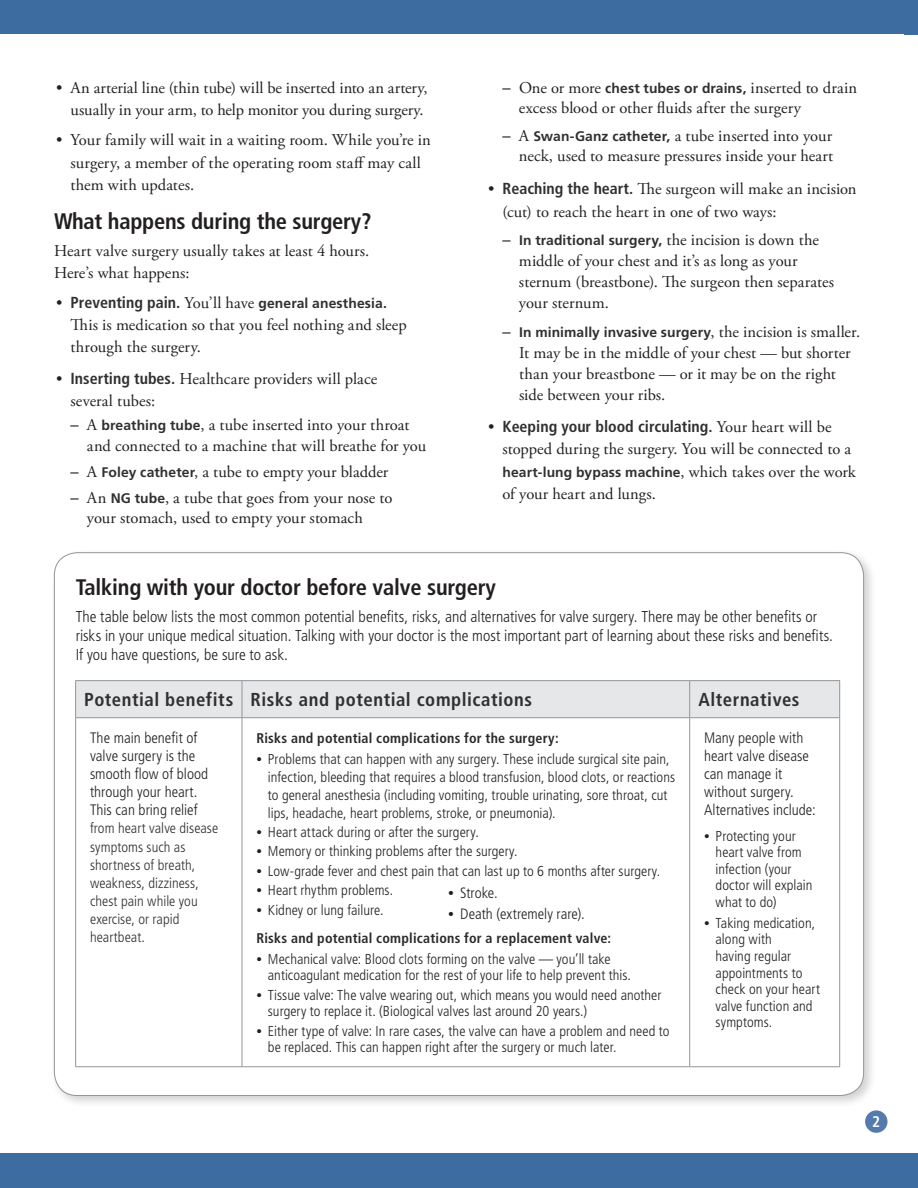
<style>
.page{position:relative;width:918px;height:1188px;background:#fff}
.page>*{position:absolute;margin:0;border:0;box-sizing:border-box;transform-origin:0 0}
.t1{font:700 condensed 22.5px "Frutiger LT Std";letter-spacing:-.01em;color:#231f20}
.t2{font:700 condensed 18.75px "Frutiger LT Std";letter-spacing:.03em;color:#312f30}
.t3{font:16.5px/22.5px "Adobe Garamond Pro";letter-spacing:.005em;color:#231f20}
.t4{font:700 condensed 15.9px "Frutiger LT Std";color:#312f30}
.t5{font:300 condensed 15.75px/18.8px "Frutiger LT Std";color:#231f20}
.t6{font:700 condensed 15.45px "Frutiger LT Std";color:#fff}
.t7{font:300 condensed 15.15px/18px "Frutiger LT Std";color:#231f20}
.t8{font:300 condensed 15px "Frutiger LT Std";color:#231f20}
.t9{font:300 condensed 14.4px/16.5px "Frutiger LT Std";letter-spacing:.005em;color:#231f20}
.t10{font:300 condensed 14.4px/18px "Frutiger LT Std";letter-spacing:.005em;color:#312f30}
.t11{font:700 condensed 14.1px "Frutiger LT Std";letter-spacing:.015em;color:#2b292a}
.t12{font:700 13.8px "Frutiger LT Std";letter-spacing:.01em;color:#312f30}
.s1{font-family:"Adobe Garamond Pro";font-weight:400;font-size:16.5px;color:#231f20}
.s2{font-stretch:condensed;font-size:15.9px}
.s3{font-family:"Frutiger LT Std";font-weight:700;font-stretch:condensed;font-size:15.9px;color:#312f30}
.s4{font-family:"Sabon"}
.s5{font-family:"Frutiger LT Std";font-weight:700;font-size:13.8px;color:#312f30}
.s6{font-family:"Sabon";font-weight:400;font-size:16.5px;color:#231f20}
.s7{font-family:"Adobe Garamond Pro";font-weight:400;font-stretch:normal;font-size:16.5px;color:#231f20}
.s8{font-family:"Adobe Garamond Pro";font-weight:400;font-stretch:normal}
</style>
<div class="page">
<div style="left:0;top:1154px;width:918px;height:34px;background:#3d6ca1"></div>
<div style="left:865px;top:1110px;width:23px;height:23px;background:#567aac;border-radius:50%"></div>
<div style="left:0;top:0;width:918px;height:34px;background:#3d6ca1"></div>
<div style="left:50px;top:548px;width:826px;height:560px;background:#231f20;opacity:.2"></div>
<div style="left:54px;top:553px;width:810px;height:543px;background:#fff;border-radius:23px"></div>
<div style="left:76px;top:681px;width:763px;height:36px;background:#e6e7e9"></div>
<hr style="left:75px;top:718px;width:1px;height:348px;background:#939598">
<hr style="left:242px;top:718px;width:1px;height:348px;background:#939598">
<hr style="left:689px;top:718px;width:1px;height:348px;background:#939598">
<hr style="left:839px;top:718px;width:1px;height:348px;background:#939598">
<hr style="left:75px;top:1066px;width:167px;height:1px;background:#939598">
<hr style="left:242px;top:1066px;width:448px;height:1px;background:#939598">
<hr style="left:690px;top:1066px;width:150px;height:1px;background:#939598">
<hr style="left:75px;top:680px;width:167px;height:1px;background:#939598">
<hr style="left:75px;top:681px;width:1px;height:36px;background:#939598">
<hr style="left:242px;top:680px;width:448px;height:1px;background:#939598">
<hr style="left:242px;top:681px;width:1px;height:36px;background:#939598">
<hr style="left:690px;top:680px;width:150px;height:1px;background:#939598">
<hr style="left:689px;top:681px;width:1px;height:36px;background:#939598">
<hr style="left:839px;top:681px;width:1px;height:36px;background:#939598">
<hr style="left:75px;top:717px;width:167px;height:1px;background:#939598">
<hr style="left:242px;top:717px;width:448px;height:1px;background:#939598">
<hr style="left:690px;top:717px;width:150px;height:1px;background:#939598">
<p class="t3" style="left:56px;top:77px;width:373px;text-align:right">• An arterial line (thin tube) will be inserted into an artery, usually in your arm, to help monitor you during surgery.</p>
<p class="t3" style="left:71px;top:130px;width:362px;text-indent:-14px">• Your family will wait in a waiting room. While you’re in surgery, a member of the operating room staff may call them with updates.</p>
<h1 class="t1" style="left:54px;top:208px;width:319px">What happens during the surgery?</h1>
<p class="t3" style="left:54px;top:240px;width:317px">Heart valve surgery usually takes at least 4 hours.<br>Here’s what happens:</p>
<p class="t12" style="left:56px;top:295px;width:332px"><span class="s1">•</span> <span class="s2">Preventing pain.</span> <span class="s1">You’ll have</span> general anesthesia.</p>
<p class="t3" style="left:70px;top:314px;width:338px">This is medication so that you feel nothing and sleep through the surgery.</p>
<p class="t3" style="left:70px;top:368px;width:308px;text-indent:-14px">• <span class="s3">Inserting tubes.</span> Healthcare providers will place several tubes:</p>
<p class="t3" style="left:87px;top:416px;width:341px;line-height:20.2px;text-indent:-16px"><span class="s4">–</span> A <span class="s5">breathing tube</span>, a tube inserted into your throat and connected to a machine that will breathe for you</p>
<p class="t3" style="left:70px;top:461px;width:319px"><span class="s4">–</span> A <span class="s5">Foley catheter</span>, a tube to empty your bladder</p>
<p class="t3" style="left:87px;top:488px;width:307px;line-height:20.2px;text-indent:-16px"><span class="s4">–</span> An <span class="s5">NG tube</span>, a tube that goes from your nose to your stomach, used to empty your stomach</p>
<p class="t3" style="left:519px;top:78px;width:340px;line-height:20.2px;text-indent:-16px"><span class="s4">–</span> One or more <span class="s5">chest tubes or drains,</span> inserted to drain excess blood or other fluids after the surgery</p>
<p class="t3" style="left:502px;top:126px;width:332px;line-height:20.2px;text-align:right"><span class="s4">–</span> A <span class="s5">Swan-Ganz catheter,</span> a tube inserted into your neck, used to measure pressures inside your heart</p>
<p class="t3" style="left:503px;top:178px;width:356px;text-indent:-14px">• <span class="s3">Reaching the heart.</span> The surgeon will make an incision (cut) to reach the heart in one of two ways:</p>
<p class="t12" style="left:503px;top:232px;width:318px"><span class="s6">–</span> In traditional surgery, <span class="s1">the incision is down the</span></p>
<p class="t3" style="left:519px;top:251px;width:317px;line-height:21px">middle of your chest and it’s as long as your sternum (breastbone). The surgeon then separates your sternum.</p>
<p class="t12" style="left:502px;top:324px;width:359px"><span class="s6">–</span> In minimally invasive surgery<span class="s1">, the incision is smaller.</span></p>
<p class="t3" style="left:519px;top:343px;width:333px;line-height:21px">It may be in the middle of your chest — but shorter than your breastbone — or it may be on the right side between your ribs.</p>
<p class="t4" style="left:488px;top:417px;width:345px"><span class="s7">•</span> Keeping your blood circulating. <span class="s7">Your heart will be</span></p>
<p class="t3" style="left:502px;top:438px;width:350px">stopped during the surgery. You will be connected to a</p>
<p class="t12" style="left:502px;top:464px;width:355px">heart-lung bypass machine<span class="s1">, which takes over the work</span></p>
<p class="t3" style="left:503px;top:483px;width:155px">of your heart and lungs.</p>
<h1 class="t1" style="left:76px;top:574px;width:422px">Talking with your doctor before valve surgery</h1>
<p class="t5" style="left:76px;top:608px;width:759px">The table below lists the most common potential benefits, risks, and alternatives for valve surgery. There may be other benefits or risks in your unique medical situation. Talking with your doctor is the most important part of learning about these risks and benefits.<br>If you have questions, be sure to ask.</p>
<p class="t2" style="left:84px;top:689px;width:449px">Potential benefits Risks and potential complications</p>
<p class="t2" style="left:698px;top:689px;width:103px">Alternatives</p>
<p class="t7" style="left:90px;top:729px;width:120px">The main benefit of valve surgery is the smooth flow of blood through your heart.<br>This can bring relief</p>
<p class="t10" style="left:90px;top:820px;width:130px">from heart valve disease symptoms such as shortness of breath, weakness, dizziness, chest pain while you exercise, or rapid heartbeat.</p>
<p class="t11" style="left:256px;top:729px;width:304px">Risks and potential complications for the surgery:</p>
<p class="t9" style="left:268px;top:750px;width:409px;line-height:18px;text-indent:-12px"><span class="s8">•</span> Problems that can happen with any surgery. These include surgical site pain, infection, bleeding that requires a blood transfusion, blood clots, or reactions to general anesthesia (including vomiting, trouble urinating, sore throat, cut lips, headache, heart problems, stroke, or pneumonia).</p>
<p class="t9" style="left:256px;top:824px;width:224px"><span class="s8">•</span> Heart attack during or after the surgery.</p>
<p class="t9" style="left:256px;top:843px;width:263px"><span class="s8">•</span> Memory or thinking problems after the surgery.</p>
<p class="t9" style="left:256px;top:863px;width:405px"><span class="s8">•</span> Low-grade fever and chest pain that can last up to 6 months after surgery.</p>
<p class="t9" style="left:256px;top:882px;width:138px"><span class="s8">•</span> Heart rhythm problems.</p>
<p class="t9" style="left:256px;top:902px;width:129px"><span class="s8">•</span> Kidney or lung failure.</p>
<p class="t11" style="left:256px;top:930px;width:356px">Risks and potential complications for a replacement valve:</p>
<p class="t9" style="left:268px;top:951px;width:365px;text-indent:-12px"><span class="s8">•</span> Mechanical valve: Blood clots forming on the valve — you’ll take anticoagulant medication for the rest of your life to help prevent this.</p>
<p class="t9" style="left:268px;top:987px;width:395px;text-indent:-12px"><span class="s8">•</span> Tissue valve: The valve wearing out, which means you would need another surgery to replace it. (Biological valves last around 20 years.)</p>
<p class="t9" style="left:268px;top:1023px;width:403px;text-indent:-12px"><span class="s8">•</span> Either type of valve: In rare cases, the valve can have a problem and need to be replaced. This can happen right after the surgery or much later.</p>
<p class="t7" style="left:704px;top:729px;width:113px">Many people with heart valve disease can manage it without surgery.<br>Alternatives include:</p>
<p class="t9" style="left:716px;top:828px;width:98px;text-indent:-12px"><span class="s8">•</span> Protecting your heart valve from infection (your doctor will explain what to do)</p>
<p class="t9" style="left:716px;top:915px;width:106px;text-indent:-12px"><span class="s8">•</span> Taking medication, along with<br>having regular appointments to check on your heart valve function and symptoms.</p>
<p class="t8" style="left:448px;top:885px;width:51px"><span class="s8">•</span> Stroke.</p>
<p class="t8" style="left:448px;top:905px;width:138px"><span class="s8">•</span> Death (extremely rare).</p>
<p class="t6" style="left:872px;top:1112px;width:10px">2</p>
</div>
